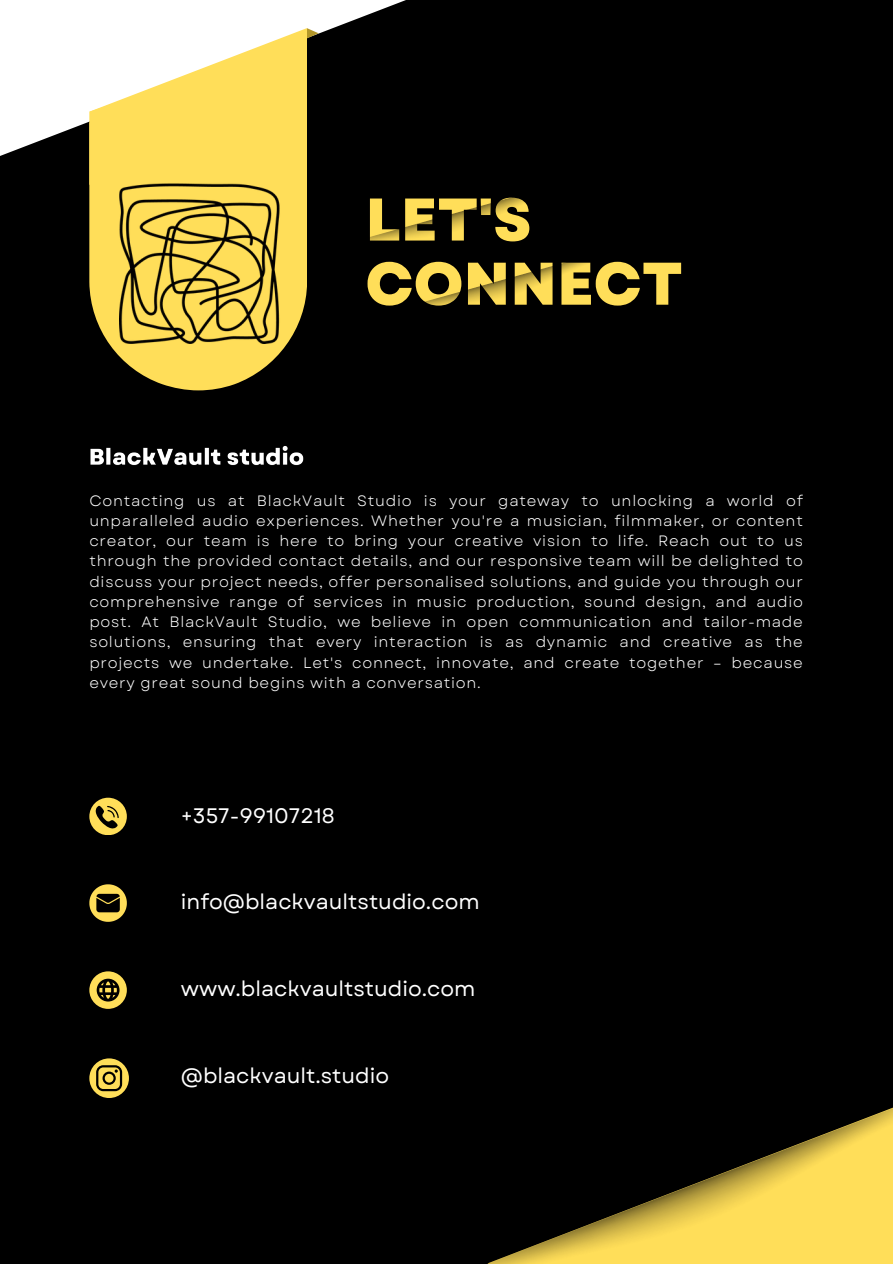
<style>
.page{position:relative;width:893px;height:1264px;background:#fff}
.page>*{position:absolute;margin:0;border:0;box-sizing:border-box;transform-origin:0 0}
.t1{font:800 60px "Garet";color:#ffde59}
.t2{font:21px "Garet";color:#fff}
.t3{font:15px/20.2px "Garet";letter-spacing:.05em;color:#fff;text-align:justify}
</style>
<div class="page">
<div style="left:0;top:0;width:892px;height:1263px;background:#000"></div>
<svg style="left:0;top:0;width:406px;height:156px;fill:#fff"></svg>
<svg style="left:89px;top:195px;width:218px;height:195px;fill:#ffde59"></svg>
<svg style="left:89px;top:28px;width:229px;height:167px;background:#f2db7f"></svg>
<svg style="left:89px;top:797px;width:37px;height:37px"></svg>
<svg style="left:89px;top:971px;width:37px;height:37px"></svg>
<svg style="left:89px;top:884px;width:37px;height:37px"></svg>
<img style="left:489px;top:1108px;width:403px;height:155px">
<svg style="left:89px;top:1058px;width:40px;height:39px"></svg>
<img style="left:90px;top:446px;width:214px;height:20px">
<img style="left:119px;top:176px;width:168px;height:168px">
<p class="t1" style="left:365px;top:176px;width:168px">LET'S</p>
<p class="t1" style="left:365px;top:240px;width:319px">CONNECT</p>
<p class="t3" style="left:89px;top:490px;width:715px">Contacting us at BlackVault Studio is your gateway to unlocking a world of unparalleled audio experiences. Whether you're a musician, filmmaker, or content creator, our team is here to bring your creative vision to life. Reach out to us through the provided contact details, and our responsive team will be delighted to discuss your project needs, offer personalised solutions, and guide you through our comprehensive range of services in music production, sound design, and audio post. At BlackVault Studio, we believe in open communication and tailor-made solutions, ensuring that every interaction is as dynamic and creative as the projects we undertake. Let's connect, innovate, and create together – because every great sound begins with a conversation.</p>
<p class="t2" style="left:181px;top:800px;width:155px">+357-99107218</p>
<p class="t2" style="left:181px;top:886px;width:300px">info@blackvaultstudio.com</p>
<p class="t2" style="left:181px;top:973px;width:296px">www.blackvaultstudio.com</p>
<p class="t2" style="left:181px;top:1060px;width:210px">@blackvault.studio</p>
</div>
